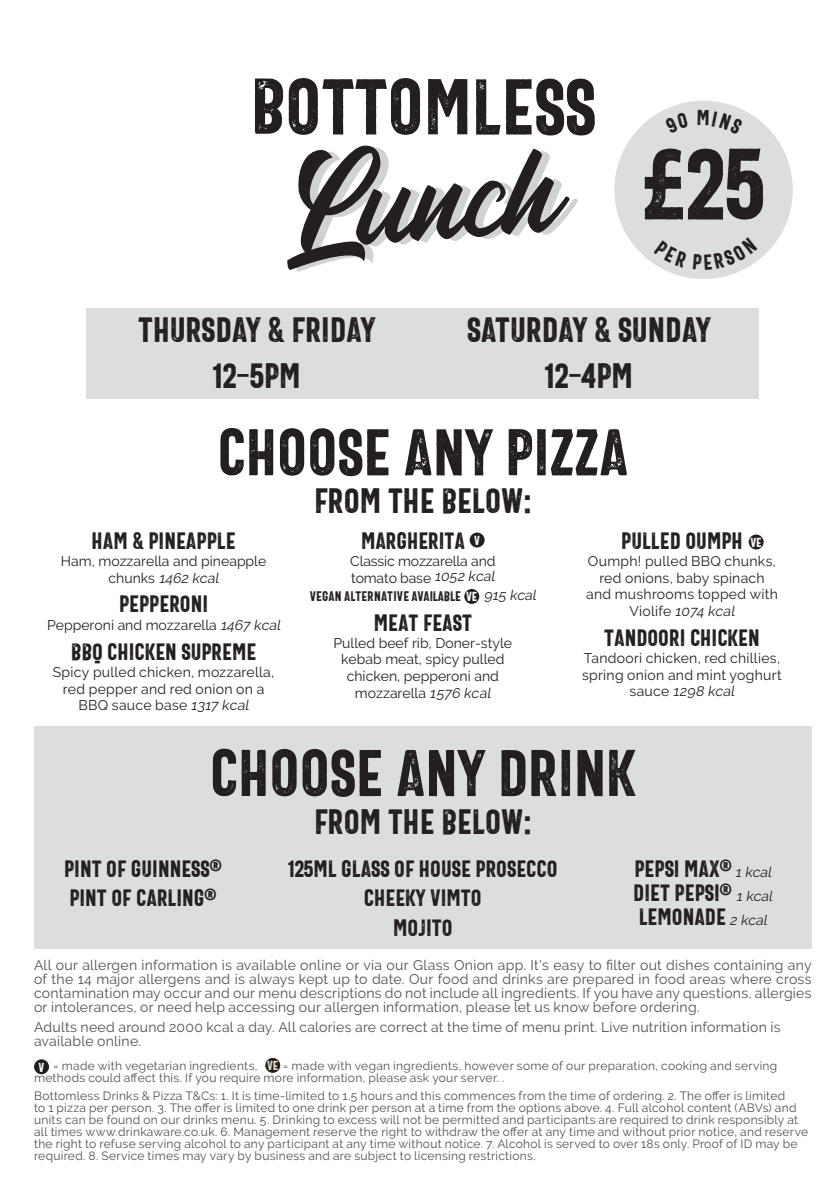
<style>
.page{position:relative;width:840px;height:1191px;background:#fff}
.page>*{position:absolute;margin:0;border:0;box-sizing:border-box;transform-origin:0 0}
.t1{font:128px "Heather Oliver";color:#231f20}
.t2{font:101.2px "Bartender Semi Condensed Sans Letterpress";color:#231f20}
.t3{font:80px "Bartender Semi Condensed Sans Letterpress";color:#231f20}
.t4{font:66.8px "Bartender Semi Condensed Sans Letterpress";color:#231f20}
.t5{font:35.8px/46px "Bartender Semi Condensed Sans Letterpress";color:#231f20;text-align:center}
.t6{font:24px/29.6px "Bartender Semi Condensed Sans Letterpress";color:#231f20}
.t7{font:14px/14px "Raleway";letter-spacing:.02em;color:#4f5252}
.t8{font:14px/16.8px "Raleway";letter-spacing:.02em;color:#231f20;text-align:center}
.t9{font:14px/16.8px "Raleway";color:#231f20;text-align:center}
.t10{font:14px "Bartender Semi Condensed Sans Letterpress";letter-spacing:.015em;color:#231f20}
.t11{font:13.2px "Bartender Semi Condensed Sans Letterpress";color:#fff}
.t12{font:12px/12px "Raleway";letter-spacing:.025em;color:#4f5252}
.s1{font-style:italic}
.s2{font-size:13.2px;color:#fff}
.s3{font-family:"Raleway";font-style:italic}
.s4{font-family:"Raleway";font-style:italic;font-size:14px}
.s5{font-family:"Bartender Semi Condensed Sans Letterpress";font-size:13.2px;color:#fff}
.s6{font-family:"Bartender Semi Condensed Sans Letterpress";font-size:13.2px;color:#e6decc}
</style>
<div class="page">
<div style="left:34px;top:726px;width:777px;height:222px;background:#dcdddf"></div>
<div style="left:86px;top:308px;width:672px;height:91px;background:#dcdddf"></div>
<div style="left:469px;top:532px;width:15px;height:15px;background:#231f20;border-radius:50%"></div>
<div style="left:464px;top:589px;width:15px;height:15px;background:#231f20;border-radius:50%"></div>
<div style="left:748px;top:534px;width:15px;height:15px;background:#231f20;border-radius:50%"></div>
<div style="left:34px;top:1059px;width:15px;height:15px;background:#231f20;border-radius:50%"></div>
<div style="left:265px;top:1058px;width:15px;height:14px;background:#231f20;border-radius:50%"></div>
<div style="left:614px;top:101px;width:178px;height:178px;background:#dcdddf;border-radius:50%"></div>
<svg style="left:653px;top:261px;width:104px;height:9px"></svg>
<h3 class="t3" style="left:250px;top:63px;width:347px">BOTTOMLESS</h3>
<h1 class="t1" style="left:274px;top:126px;width:284px;rotate:-4deg">Lunch</h1>
<h2 class="t2" style="left:642px;top:128px;width:124px">£25</h2>
<h3 class="t5" style="left:138px;top:307px;width:238px">THURSDAY &amp; FRIDAY<br>12-5PM</h3>
<h3 class="t5" style="left:467px;top:307px;width:245px">SATURDAY &amp; SUNDAY<br>12-4PM</h3>
<h3 class="t4" style="left:217px;top:416px;width:412px">CHOOSE ANY PIZZA</h3>
<h3 class="t5" style="left:314px;top:479px;width:219px">FROM THE BELOW:</h3>
<h3 class="t6" style="left:92px;top:526px;width:145px">HAM &amp; PINEAPPLE</h3>
<p class="t9" style="left:61px;top:552px;width:207px">Ham, mozzarella and pineapple c h u n ks <span class="s1">1462 kcal</span></p>
<h3 class="t6" style="left:119px;top:590px;width:91px">PEPPERONI</h3>
<p class="t9" style="left:47px;top:617px;width:237px">Pepperoni and mozzarella <span class="s1">1467 kcal</span></p>
<h3 class="t6" style="left:71px;top:637px;width:187px">BBQ CHICKEN SUPREME</h3>
<p class="t8" style="left:53px;top:663px;width:223px">Spicy pulled chicken, mozzarella, red pepper and red onion on a<br>BBQ sauce base <span class="s1">1317 kcal</span></p>
<h3 class="t6" style="left:361px;top:526px;width:120px">MARGHERITA <sup>V</sup></h3>
<p class="t9" style="left:350px;top:552px;width:149px;text-align:left">Classic mozzarella and tomato base <span class="s1">1052 kcal</span></p>
<p class="t10" style="left:309px;top:588px;width:230px">VEGAN ALTERNATIVE AVAILABLE <span class="s2">VE</span> <span class="s3">915 kcal</span></p>
<h3 class="t6" style="left:373px;top:608px;width:100px">MEAT FEAST</h3>
<p class="t9" style="left:333px;top:634px;width:180px">Pulled beef rib, Doner-style kebab meat, spicy pulled chicken, pepperoni and mozzarella <span class="s1">1576 kcal</span></p>
<h3 class="t6" style="left:620px;top:526px;width:123px">PULLED OUMPH</h3>
<p class="t8" style="left:586px;top:552px;width:193px">Oumph! pulled BBQ chunks, red onions, baby spinach and mushrooms topped with<br>Violife <span class="s1">1074 kcal</span></p>
<h3 class="t6" style="left:604px;top:623px;width:157px">TANDOORI CHICKEN</h3>
<p class="t8" style="left:582px;top:649px;width:201px">Tandoori chicken, red chillies, spring onion and mint yoghurt s a u c e <span class="s1">1298 kcal</span></p>
<p class="t11" style="left:750px;top:535px;width:13px">VE</p>
<h3 class="t4" style="left:209px;top:736px;width:427px">CHOOSE ANY DRINK</h3>
<h3 class="t5" style="left:314px;top:799px;width:219px">FROM THE BELOW:</h3>
<h3 class="t6" style="left:64px;top:854px;width:159px">PINT OF GUINNESS<sup>®<br></sup>PINT OF CARLING<sup>®</sup></h3>
<h3 class="t6" style="left:288px;top:854px;width:271px;text-align:center">125ML GLASS OF HOUSE PROSECCO<br>CHEEKY VIMTO<br>MOJITO</h3>
<h3 class="t6" style="left:633px;top:856px;width:143px;line-height:24px;text-align:justify">PEPSI MAX<sup>®</sup> <span class="s4">1 kcal </span>DIET PEPSI<sup>®</sup> <span class="s4">1 kcal </span>LEMONADE <span class="s4">2 kcal</span></h3>
<p class="t7" style="left:34px;top:958px;width:778px;text-align:justify">All our allergen information is available online or via our Glass Onion app. It's easy to filter out dishes containing any of the 14 major allergens and is always kept up to date. Our food and drinks are prepared in food areas where cross contamination may occur and our menu descriptions do not include all ingredients. If you have any questions, allergies or intolerances, or need help accessing our allergen information, please let us know before ordering.</p>
<p class="t7" style="left:34px;top:1020px;width:747px">Adults need around 2000 kcal a day. All calories are correct at the time of menu print. Live nutrition information is available online.</p>
<p class="t12" style="left:34px;top:1059px;width:744px;text-indent:5px"><span class="s5">V</span> = made with vegetarian ingredients, <span class="s6">VE</span> = made with vegan ingredients, however some of our preparation, cooking and serving methods could affect this. If you require more information, please ask your server. .</p>
<p class="t12" style="left:34px;top:1089px;width:775px">Bottomless Drinks &amp; Pizza T&amp;Cs: 1. It is time-limited to 1.5 hours and this commences from the time of ordering. 2. The offer is limited<br>to 1 pizza per person. 3. The offer is limited to one drink per person at a time from the options above. 4. Full alcohol content (ABVs) and units can be found on our drinks menu. 5. Drinking to excess will not be permitted and participants are required to drink responsibly at all times www.drinkaware.co.uk. 6. Management reserve the right to withdraw the offer at any time and without prior notice, and reserve the right to refuse serving alcohol to any participant at any time without notice. 7. Alcohol is served to over 18s only. Proof of ID may be required. 8. Service times may vary by business and are subject to licensing restrictions.</p>
</div>
